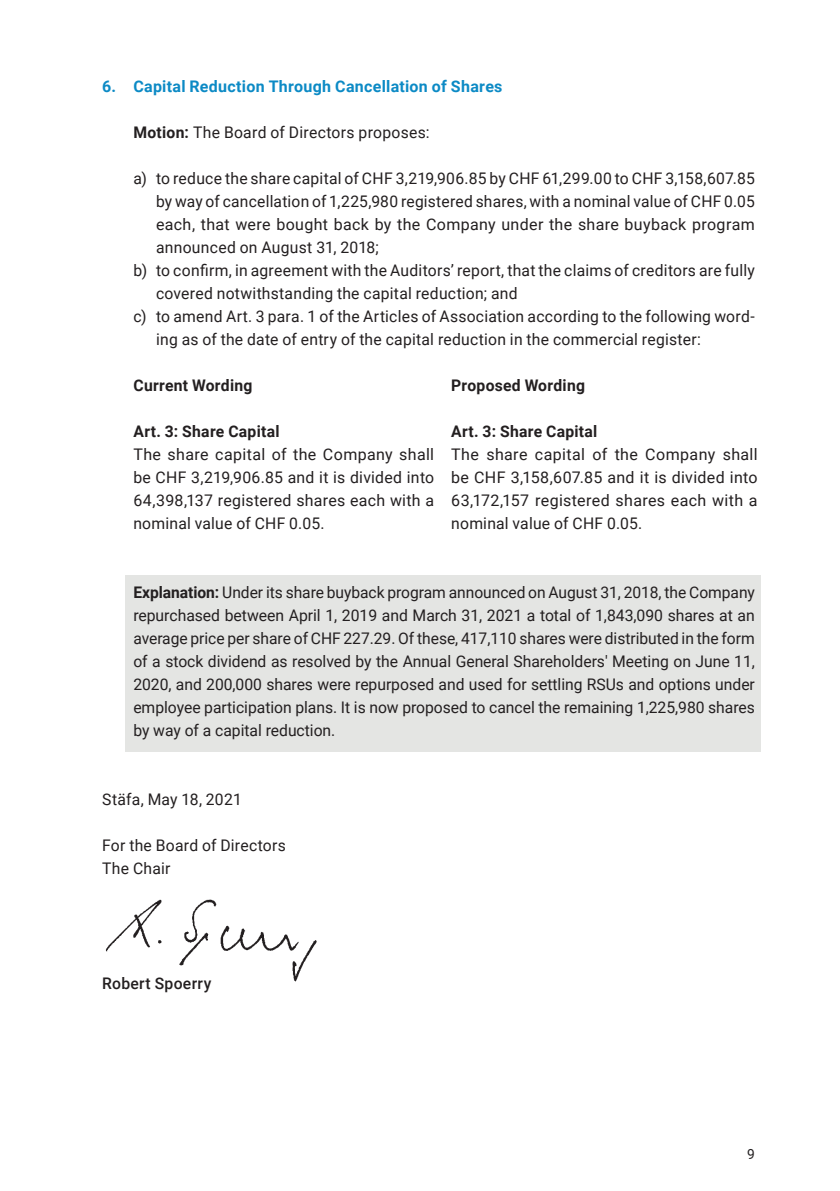
<style>
.page{position:relative;width:840px;height:1191px;background:#fff}
.page>*{position:absolute;margin:0;border:0;box-sizing:border-box;transform-origin:0 0}
.t1{font:16px/23px "Roboto";letter-spacing:.015em;color:#231f20;text-align:justify}
.t2{font:700 16px "Roboto";letter-spacing:.015em;color:#231f20}
.t3{font:700 16px "Roboto";letter-spacing:.02em;color:#0c8ac5}
.t4{font:500 16px "Roboto";letter-spacing:.02em;color:#231f20}
.t5{font:14px "Roboto";color:#231f20}
.s1{font-weight:700}
</style>
<div class="page">
<div style="left:125px;top:575px;width:635px;height:176px;background:#e4e5e3"></div>
<img style="left:106px;top:899px;width:211px;height:83px">
<p class="t3" style="left:102px;top:75px;width:401px">6. Capital Reduction Through Cancellation of Shares</p>
<p class="t1" style="left:133px;top:120px;width:298px"><span class="s1">Motion:</span> The Board of Directors proposes:</p>
<p class="t1" style="left:133px;top:166px;width:622px">a) to reduce the share capital of CHF 3,219,906.85 by CHF 61,299.00 to CHF 3,158,607.85</p>
<p class="t1" style="left:156px;top:189px;width:600px">by way of cancellation of 1,225,980 registered shares, with a nominal value of CHF 0.05</p>
<p class="t1" style="left:156px;top:212px;width:600px">each, that were bought back by the Company under the share buyback program</p>
<p class="t1" style="left:156px;top:235px;width:224px">announced on August 31, 2018;</p>
<p class="t1" style="left:133px;top:258px;width:622px">b) to confirm, in agreement with the Auditors’ report, that the claims of creditors are fully</p>
<p class="t1" style="left:156px;top:281px;width:363px">covered notwithstanding the capital reduction; and</p>
<p class="t1" style="left:133px;top:304px;width:622px">c) to amend Art. 3 para. 1 of the Articles of Association according to the following word-</p>
<p class="t1" style="left:156px;top:327px;width:546px">ing as of the date of entry of the capital reduction in the commercial register:</p>
<p class="t2" style="left:133px;top:374px;width:121px">Current Wording</p>
<p class="t2" style="left:133px;top:420px;width:147px">Art. 3: Share Capital</p>
<p class="t1" style="left:133px;top:442px;width:302px">The share capital of the Company shall be CHF 3,219,906.85 and it is divided into 64,398,137 registered shares each with a nominal value of CHF 0.05.</p>
<p class="t2" style="left:451px;top:374px;width:135px">Proposed Wording</p>
<p class="t2" style="left:451px;top:420px;width:147px">Art. 3: Share Capital</p>
<p class="t1" style="left:451px;top:442px;width:308px">The share capital of the Company shall be CHF 3,158,607.85 and it is divided into 63,172,157 registered shares each with a nominal value of CHF 0.05.</p>
<p class="t1" style="left:133px;top:580px;width:622px"><span class="s1">Explanation:</span> Under its share buyback program announced on August 31, 2018, the Company repurchased between April 1, 2019 and March 31, 2021 a total of 1,843,090 shares at an average price per share of CHF 227.29. Of these, 417,110 shares were distributed in the form of a stock dividend as resolved by the Annual General Shareholders' Meeting on June 11, 2020, and 200,000 shares were repurposed and used for settling RSUs and options under employee participation plans. It is now proposed to cancel the remaining 1,225,980 shares by way of a capital reduction.</p>
<p class="t1" style="left:102px;top:787px;width:141px">Stäfa, May 18, 2021</p>
<p class="t1" style="left:102px;top:833px;width:185px">For the Board of Directors<br>The Chair</p>
<p class="t4" style="left:102px;top:972px;width:111px">Robert Spoerry</p>
<p class="t5" style="left:746px;top:1144px;width:9px">9</p>
</div>
